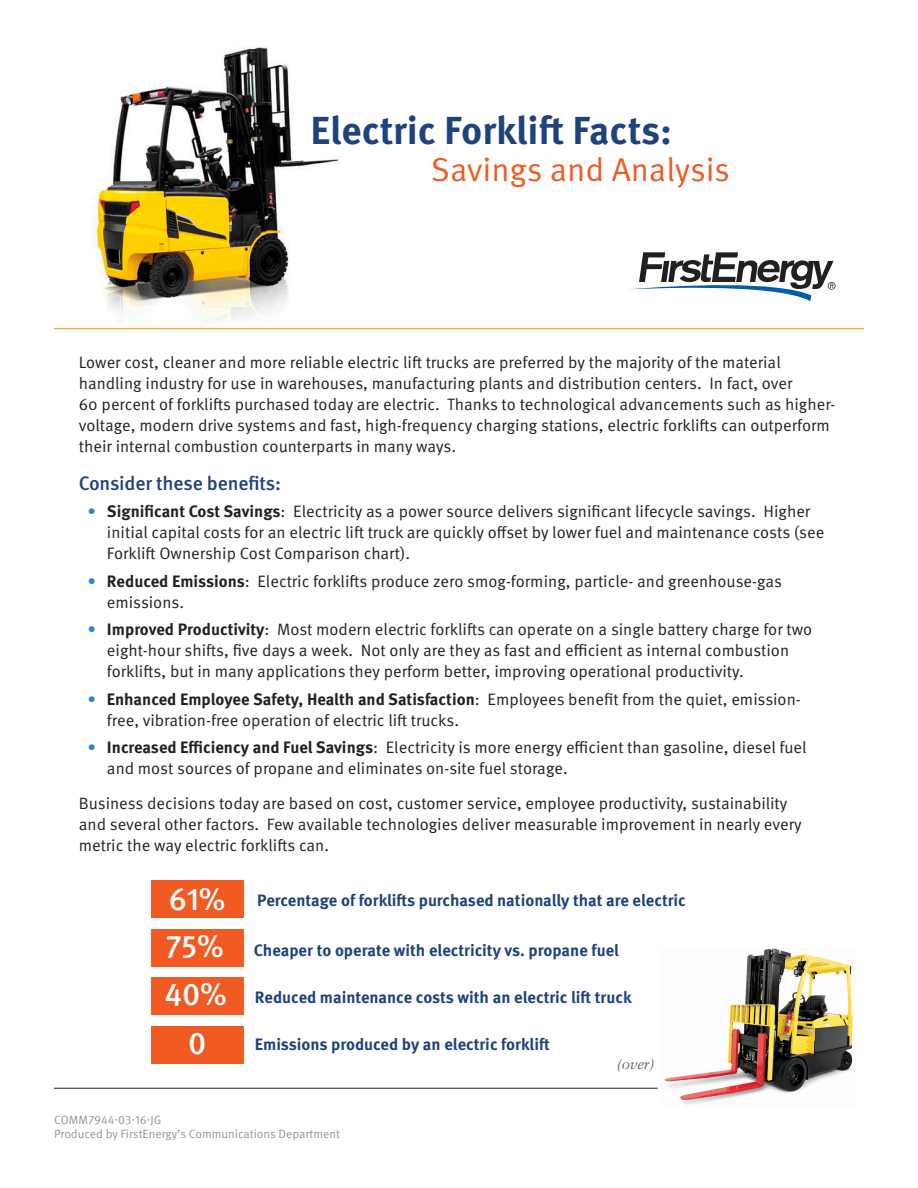
<style>
.page{position:relative;width:918px;height:1188px;background:#fff}
.page>*{position:absolute;margin:0;border:0;box-sizing:border-box;transform-origin:0 0}
.t1{font:700 39px "Meta OT";color:#1e427c}
.t2{font:33px "Meta OT Norm";color:#f15a22}
.t3{font:500 31.5px "Meta OT";color:#fff}
.t4{font:500 19.5px "Meta OT";letter-spacing:-.01em;color:#1e427c}
.t5{font:16.5px/21px "Meta OT Norm";color:#231f20}
.t6{font:700 16.5px "Meta OT";color:#1e427c}
.t7{font:italic 15px "Sabon LT Std";color:#636366}
.t8{font:12px "Meta OT Norm";color:#939598}
.s1{color:#3083bd}
.s2{font-family:"Meta OT";font-weight:700}
</style>
<div class="page">
<div style="left:151px;top:880px;width:93px;height:38px;background:#f15a22"></div>
<div style="left:151px;top:929px;width:93px;height:38px;background:#f15a22"></div>
<div style="left:151px;top:977px;width:93px;height:38px;background:#f15a22"></div>
<div style="left:151px;top:1026px;width:93px;height:38px;background:#f15a22"></div>
<img style="left:653px;top:948px;width:200px;height:157px">
<img style="left:94px;top:46px;width:245px;height:276px">
<hr style="left:54px;top:1088px;width:604px;height:1px;background:#231f20">
<hr style="left:54px;top:328px;width:810px;height:1px;background:#fa9500">
<svg style="left:629px;top:252px;width:206px;height:49px"></svg>
<p class="t1" style="left:310px;top:106px;width:363px">Electric Forklift Facts:</p>
<p class="t2" style="left:431px;top:150px;width:301px">Savings and Analysis</p>
<p class="t5" style="left:79px;top:352px;width:758px">Lower cost, cleaner and more reliable electric lift trucks are preferred by the majority of the material handling industry for use in warehouses, manufacturing plants and distribution centers. In fact, over<br>60 percent of forklifts purchased today are electric. Thanks to technological advancements such as higher&shy;voltage, modern drive systems and fast, high-frequency charging stations, electric forklifts can outperform their internal combustion counterparts in many ways.</p>
<p class="t4" style="left:79px;top:471px;width:204px">Consider these benefits:</p>
<p class="t5" style="left:107px;top:501px;width:719px;text-indent:-20px"><span class="s1">•</span> <span class="s2">Significant Cost Savings</span>: Electricity as a power source delivers significant lifecycle savings. Higher initial capital costs for an electric lift truck are quickly offset by lower fuel and maintenance costs (see<br>Forklift Ownership Cost Comparison chart).</p>
<p class="t5" style="left:107px;top:571px;width:677px;text-indent:-20px"><span class="s1">•</span> <span class="s2">Reduced Emissions</span>: Electric forklifts produce zero smog-forming, particle- and greenhouse-gas emissions.</p>
<p class="t5" style="left:107px;top:619px;width:707px;text-indent:-20px"><span class="s1">•</span> <span class="s2">Improved Productivity</span>: Most modern electric forklifts can operate on a single battery charge for two eight-hour shifts, five days a week. Not only are they as fast and efficient as internal combustion forklifts, but in many applications they perform better, improving operational productivity.</p>
<p class="t5" style="left:107px;top:689px;width:695px;text-indent:-20px"><span class="s1">•</span> <span class="s2">Enhanced Employee Safety, Health and Satisfaction</span>: Employees benefit from the quiet, emission&shy;free, vibration-free operation of electric lift trucks.</p>
<p class="t5" style="left:107px;top:737px;width:701px;text-indent:-20px"><span class="s1">•</span> <span class="s2">Increased Efficiency and Fuel Savings</span>: Electricity is more energy efficient than gasoline, diesel fuel and most sources of propane and eliminates on-site fuel storage.</p>
<p class="t5" style="left:79px;top:793px;width:725px">Business decisions today are based on cost, customer service, employee productivity, sustainability and several other factors. Few available technologies deliver measurable improvement in nearly every metric the way electric forklifts can.</p>
<p class="t6" style="left:257px;top:889px;width:430px">Percentage of forklifts purchased nationally that are electric</p>
<p class="t6" style="left:254px;top:940px;width:367px">Cheaper to operate with electricity vs. propane fuel</p>
<p class="t6" style="left:255px;top:987px;width:378px">Reduced maintenance costs with an electric lift truck</p>
<p class="t6" style="left:255px;top:1034px;width:296px">Emissions produced by an electric forklift</p>
<p class="t3" style="left:169px;top:879px;width:58px">61%</p>
<p class="t3" style="left:166px;top:926px;width:60px">75%</p>
<p class="t3" style="left:165px;top:975px;width:63px">40%</p>
<p class="t3" style="left:188px;top:1024px;width:20px">0</p>
<p class="t8" style="left:54px;top:1113px;width:109px">COMM7944-03-16-JG</p>
<p class="t8" style="left:54px;top:1127px;width:287px">Produced by FirstEnergy’s Communications Department</p>
<p class="t7" style="left:617px;top:1055px;width:40px">(over)</p>
</div>
